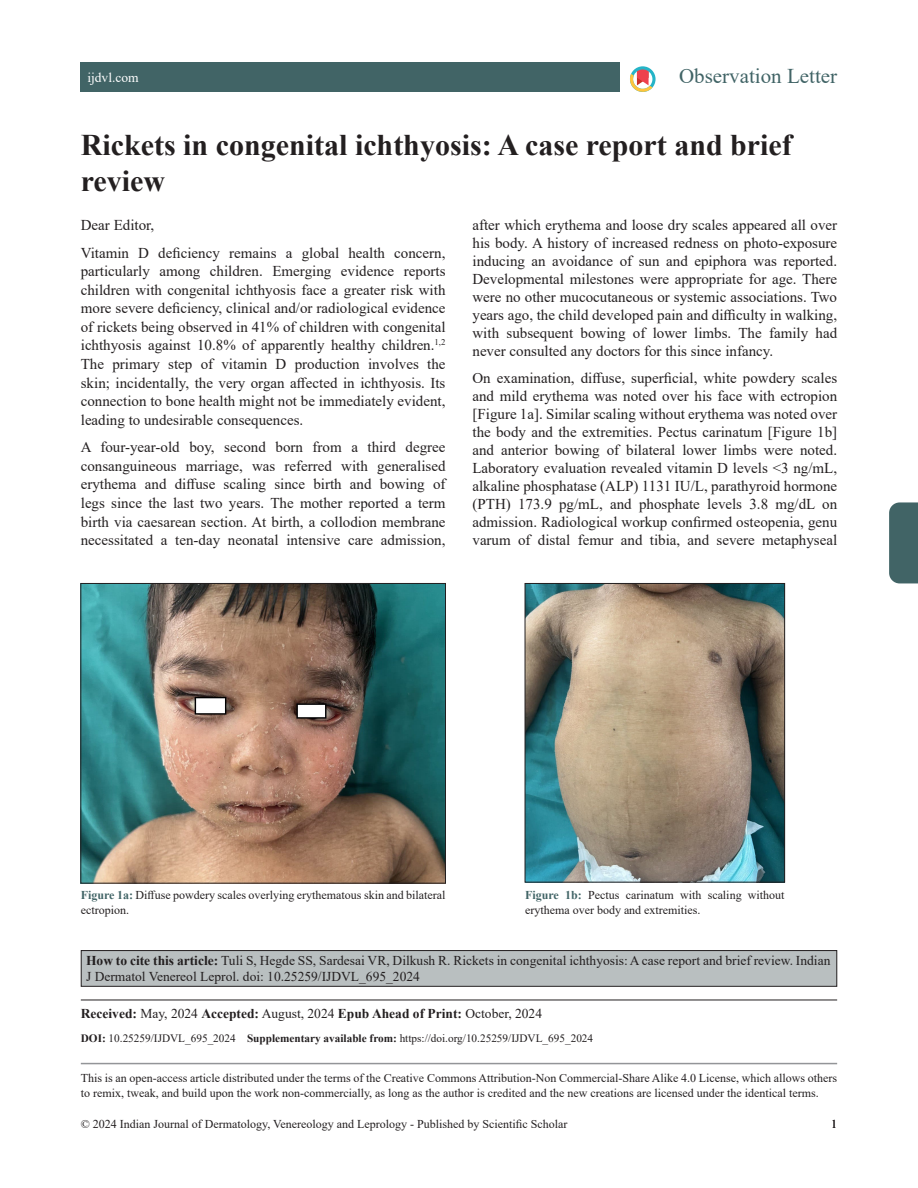
<style>
.page{position:relative;width:918px;height:1188px;background:#fff}
.page>*{position:absolute;margin:0;border:0;box-sizing:border-box;transform-origin:0 0}
.title-text{font:700 30px/36px "Times New Roman";color:#231f20}
.suptit{font:21px "Times New Roman";color:#416466}
.para{font:15px/18px "Times New Roman";color:#231f20;text-align:justify}
.para_firstDropCaps{font:15px "Times New Roman";color:#231f20}
.citation_para{font:13.5px/16.2px "Times New Roman";color:#231f20}
.article_info_rule{font:700 13.5px "Times New Roman";color:#231f20}
.t1{font:13.5px "Times New Roman";color:#fff}
.float_figure_figure{font:12px/14.4px "Times New Roman";color:#231f20}
.doi_para{font:11.25px "Times New Roman";color:#231f20}
.s1{font-weight:700;color:#416466}
.s2{font-weight:700}
.s3{font-weight:400}
</style>
<div class="page">
<div style="left:889px;top:502px;width:29px;height:81px;background:#416466"></div>
<hr style="left:81px;top:1063px;width:756px;height:1px;background:#939598">
<svg style="left:630px;top:66px;width:25px;height:26px"></svg>
<div style="left:81px;top:62px;width:539px;height:30px;background:#416466"></div>
<div style="left:81px;top:951px;width:756px;height:35px;background:#b9bfc0"></div>
<div style="left:81px;top:950px;width:756px;height:37px;border:1px solid #231f20"></div>
<hr style="left:81px;top:1000px;width:756px;height:1px;background:#231f20">
<img style="left:82px;top:585px;width:362px;height:297px">
<div style="left:80px;top:583px;width:366px;height:301px;border:1px solid #231f20"></div>
<img style="left:527px;top:585px;width:256px;height:296px">
<div style="left:525px;top:583px;width:260px;height:300px;border:1px solid #231f20"></div>
<p class="t1" style="left:87px;top:68px;width:53px">ijdvl.com</p>
<p class="suptit" style="left:679px;top:62px;width:160px">Observation Letter</p>
<p class="title-text" style="left:81px;top:126px;width:713px">Rickets in congenital ichthyosis: A case report and brief review</p>
<p class="para_firstDropCaps" style="left:81px;top:214px;width:75px">Dear Editor,</p>
<p class="para" style="left:81px;top:243px;width:366px;line-height:18.6px">Vitamin D deficiency remains a global health concern, particularly among children. Emerging evidence reports children with congenital ichthyosis face a greater risk with more severe deficiency, clinical and/or radiological evidence of rickets being observed in 41% of children with congenital ichthyosis against 10.8% of apparently healthy children.<sup>1,2<br></sup>The primary step of vitamin D production involves the skin; incidentally, the very organ affected in ichthyosis. Its connection to bone health might not be immediately evident, leading to undesirable consequences.</p>
<p class="para" style="left:81px;top:437px;width:366px;line-height:18.6px">A four-year-old boy, second born from a third degree consanguineous marriage, was referred with generalised erythema and diffuse scaling since birth and bowing of legs since the last two years. The mother reported a term birth via caesarean section. At birth, a collodion membrane necessitated a ten-day neonatal intensive care admission,</p>
<p class="para" style="left:472px;top:216px;width:366px">after which erythema and loose dry scales appeared all over his body. A history of increased redness on photo-exposure inducing an avoidance of sun and epiphora was reported.<br>Developmental milestones were appropriate for age. There were no other mucocutaneous or systemic associations. Two years ago, the child developed pain and difficulty in walking, with subsequent bowing of lower limbs. The family had never consulted any doctors for this since infancy.</p>
<p class="para" style="left:472px;top:369px;width:366px">On examination, diffuse, superficial, white powdery scales and mild erythema was noted over his face with ectropion [Figure 1a]. Similar scaling without erythema was noted over the body and the extremities. Pectus carinatum [Figure 1b] and anterior bowing of bilateral lower limbs were noted.<br>Laboratory evaluation revealed vitamin D levels &lt;3 ng/mL, alkaline phosphatase (ALP) 1131 IU/L, parathyroid hormone (PTH) 173.9 pg/mL, and phosphate levels 3.8 mg/dL on admission. Radiological workup confirmed osteopenia, genu varum of distal femur and tibia, and severe metaphyseal</p>
<p class="float_figure_figure" style="left:81px;top:888px;width:366px"><span class="s1">Figure 1a:</span> Diffuse powdery scales overlying erythematous skin and bilateral ectropion.</p>
<p class="float_figure_figure" style="left:525px;top:888px;width:261px"><span class="s1">Figure 1b:</span> Pectus carinatum with scaling without erythema over body and extremities.</p>
<p class="citation_para" style="left:86px;top:952px;width:746px"><span class="s2">How to cite this article:</span> Tuli S, Hegde SS, Sardesai VR, Dilkush R. Rickets in congenital ichthyosis: A case report and brief review. Indian<br>J Dermatol Venereol Leprol. doi: 10.25259/IJDVL_695_2024</p>
<p class="article_info_rule" style="left:81px;top:1004px;width:463px">Received: <span class="s3">May, 2024</span> Accepted: <span class="s3">August, 2024</span> Epub Ahead of Print: <span class="s3">October, 2024</span></p>
<p class="doi_para" style="left:81px;top:1031px;width:514px"><span class="s2">DOI:</span> 10.25259/IJDVL_695_2024 <span class="s2">Supplementary available from:</span> https://doi.org/10.25259/IJDVL_695_2024</p>
<p class="float_figure_figure" style="left:81px;top:1070px;width:758px;line-height:15px">This is an open-access article distributed under the terms of the Creative Commons Attribution-Non Commercial-Share Alike 4.0 License, which allows others to remix, tweak, and build upon the work non-commercially, as long as the author is credited and the new creations are licensed under the identical terms.</p>
<p class="float_figure_figure" style="left:81px;top:1117px;width:488px">© 2024 Indian Journal of Dermatology, Venereology and Leprology - Published by Scientific Scholar</p>
<p class="float_figure_figure" style="left:831px;top:1117px;width:7px">1</p>
</div>
